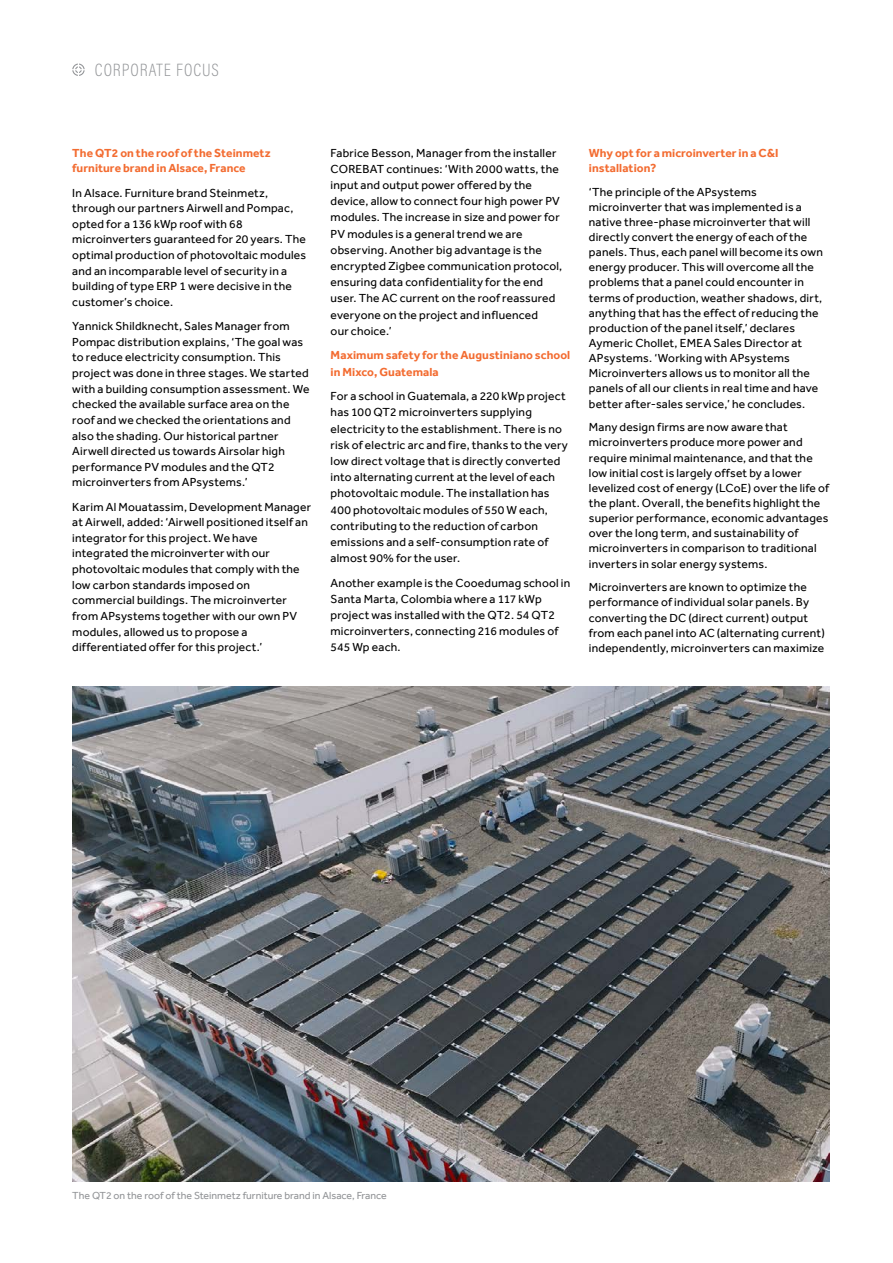
<style>
.page{position:relative;width:893px;height:1263px;background:#fff}
.page>*{position:absolute;margin:0;border:0;box-sizing:border-box;transform-origin:0 0}
.t1{font:200 18px "Acumin Pro Cond";letter-spacing:.055em;color:#939598}
.t2{font:12px/15.1px "Effra";letter-spacing:.015em;color:#000}
.t3{font:700 12px/15.6px "Effra";letter-spacing:.005em;color:#f36c31}
.t4{font:10.5px "Effra";color:#939598}
</style>
<div class="page">
<img style="left:72px;top:686px;width:757px;height:495px">
<svg style="left:72px;top:64px;width:13px;height:12px"></svg>
<h1 class="t1" style="left:95px;top:58px;width:125px">CORPORATE FOCUS</h1>
<p class="t3" style="left:72px;top:145px;width:200px">The QT2 on the roof of the Steinmetz furniture brand in Alsace, France</p>
<p class="t2" style="left:72px;top:185px;width:235px;line-height:15.6px">In Alsace. Furniture brand Steinmetz, through our partners Airwell and Pompac, opted for a 136 kWp roof with 68 microinverters guaranteed for 20 years. The optimal production of photovoltaic modules and an incomparable level of security in a building of type ERP 1 were decisive in the customer’s choice.</p>
<p class="t2" style="left:72px;top:318px;width:239px;line-height:15.6px">Yannick Shildknecht, Sales Manager from Pompac distribution explains, ‘The goal was to reduce electricity consumption. This project was done in three stages. We started with a building consumption assessment. We checked the available surface area on the roof and we checked the orientations and also the shading. Our historical partner Airwell directed us towards Airsolar high performance PV modules and the QT2 microinverters from APsystems.’</p>
<p class="t2" style="left:72px;top:499px;width:240px;line-height:15.6px">Karim Al Mouatassim, Development Manager at Airwell, added: ‘Airwell positioned itself an integrator for this project. We have integrated the microinverter with our photovoltaic modules that comply with the low carbon standards imposed on commercial buildings. The microinverter from APsystems together with our own PV modules, allowed us to propose a differentiated offer for this project.’</p>
<p class="t2" style="left:331px;top:144px;width:233px;line-height:16.2px">Fabrice Besson, Manager from the installer COREBAT continues: ‘With 2000 watts, the input and output power offered by the device, allow to connect four high power PV modules. The increase in size and power for PV modules is a general trend we are observing. Another big advantage is the encrypted Zigbee communication protocol, ensuring data confidentiality for the end user. The AC current on the roof reassured everyone on the project and influenced<br>our choice.’</p>
<p class="t3" style="left:331px;top:347px;width:241px;line-height:16.2px">Maximum safety for the Augustiniano school in Mixco, Guatemala</p>
<p class="t2" style="left:331px;top:388px;width:239px;line-height:16.2px">For a school in Guatemala, a 220 kWp project has 100 QT2 microinverters supplying electricity to the establishment. There is no risk of electric arc and fire, thanks to the very low direct voltage that is directly converted into alternating current at the level of each photovoltaic module. The installation has 400 photovoltaic modules of 550 W each, contributing to the reduction of carbon emissions and a self-consumption rate of almost 90% for the user.</p>
<p class="t2" style="left:331px;top:574px;width:241px;line-height:16.2px">Another example is the Cooedumag school in Santa Marta, Colombia where a 117 kWp project was installed with the QT2. 54 QT2 microinverters, connecting 216 modules of 545 Wp each.</p>
<p class="t3" style="left:589px;top:145px;width:191px;line-height:15.1px">Why opt for a microinverter in a C&amp;I installation?</p>
<p class="t2" style="left:589px;top:184px;width:236px">‘The principle of the APsystems microinverter that was implemented is a native three-phase microinverter that will directly convert the energy of each of the panels. Thus, each panel will become its own energy producer. This will overcome all the problems that a panel could encounter in terms of production, weather shadows, dirt, anything that has the effect of reducing the production of the panel itself,’ declares Aymeric Chollet, EMEA Sales Director at APsystems. ‘Working with APsystems Microinverters allows us to monitor all the panels of all our clients in real time and have better after-sales service,’ he concludes.</p>
<p class="t2" style="left:589px;top:420px;width:242px">Many design firms are now aware that microinverters produce more power and require minimal maintenance, and that the low initial cost is largely offset by a lower levelized cost of energy (LCoE) over the life of the plant. Overall, the benefits highlight the superior performance, economic advantages over the long term, and sustainability of microinverters in comparison to traditional inverters in solar energy systems.</p>
<p class="t2" style="left:589px;top:579px;width:237px">Microinverters are known to optimize the performance of individual solar panels. By converting the DC (direct current) output from each panel into AC (alternating current) independently, microinverters can maximize</p>
<p class="t4" style="left:72px;top:1189px;width:316px">The QT2 on the roof of the Steinmetz furniture brand in Alsace, France</p>
</div>
